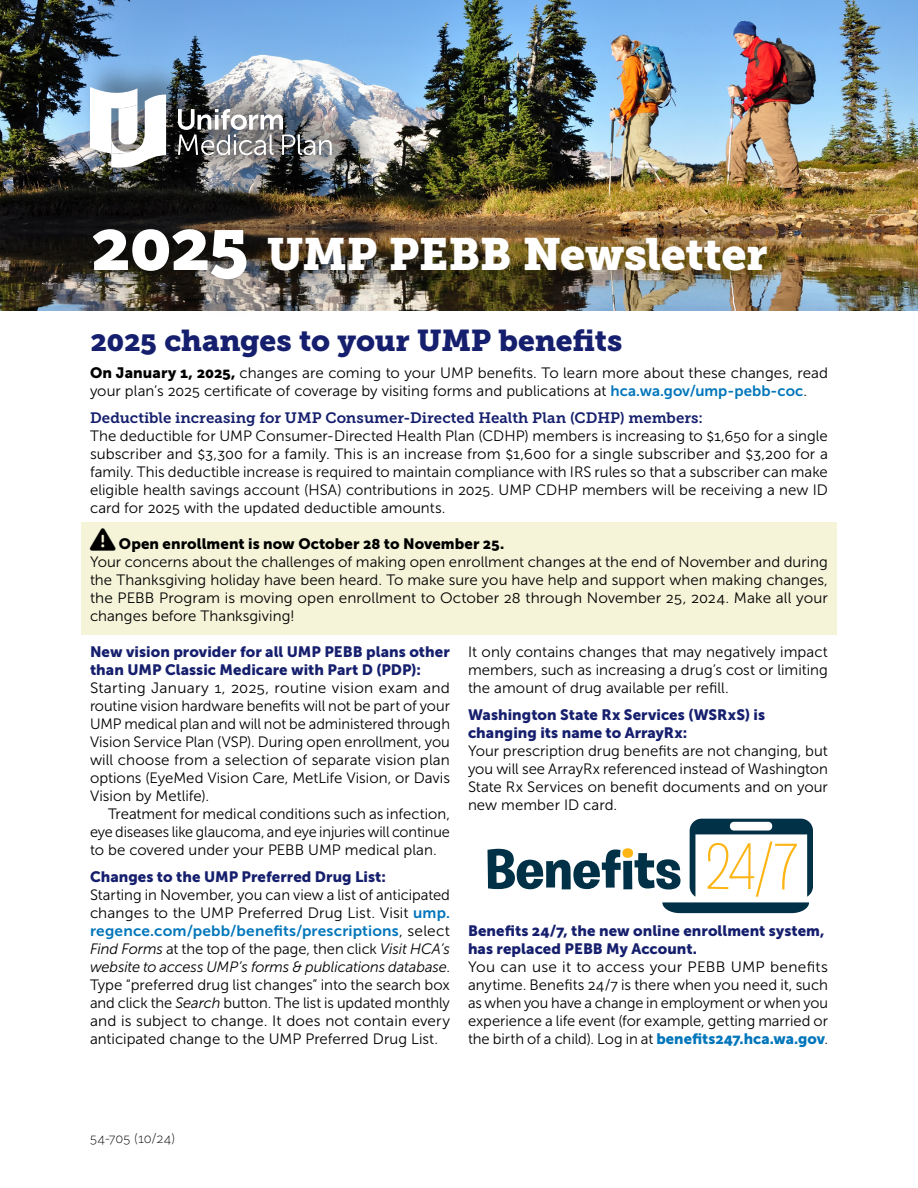
<style>
.page{position:relative;width:918px;height:1188px;background:#fff}
.page>*{position:absolute;margin:0;border:0;box-sizing:border-box;transform-origin:0 0}
.t1{font:45px "Museo Slab 900";letter-spacing:-.01em;color:#fff}
.t2{font:30px "Museo Slab 900";letter-spacing:-.005em;color:#151f6d}
.t3{font:15px/18px "Museo Sans 300";letter-spacing:.005em;color:#000;text-align:justify}
.t4{font:15px/18px "Museo Sans 900";letter-spacing:.005em;color:#151f6d}
.t5{font:15px "Museo Slab 700";letter-spacing:.005em;color:#151f6d}
.t6{font:15px "Museo Sans 900";letter-spacing:.005em;color:#000}
.t7{font:13.5px "Museo Sans 100";letter-spacing:.01em;color:#000}
.s1{font-size:72px}
.s2{font-family:"Museo Sans 900"}
.s3{font-family:"Museo Sans 700";color:#0276bb}
.s4{font-style:italic}
.s5{font-family:"Museo Sans 900";color:#0276bb}
</style>
<div class="page">
<img style="left:0;top:0;width:918px;height:310px">
<div style="left:81px;top:522px;width:756px;height:112px;background:#f5f4d9"></div>
<div style="left:53px;top:188px;width:755px;height:132px;background:#000;opacity:.53"></div>
<svg style="left:488px;top:819px;width:325px;height:94px"></svg>
<div style="left:81px;top:58px;width:301px;height:139px;background:#000;opacity:.36"></div>
<svg style="left:178px;top:109px;width:154px;height:46px"></svg>
<svg style="left:90px;top:87px;width:76px;height:81px"></svg>
<h1 class="t1" style="left:90px;top:228px;width:679px"><span class="s1">2025</span> UMP PEBB Newsletter</h1>
<h2 class="t2" style="left:90px;top:323px;width:534px">2025 changes to your UMP benefits</h2>
<p class="t3" style="left:90px;top:364px;width:740px"><span class="s2">On January 1, 2025,</span> changes are coming to your UMP benefits. To learn more about these changes, read your plan’s 2025 certificate of coverage by visiting forms and publications at <span class="s3">hca.wa.gov/ump-pebb-coc</span>.</p>
<h3 class="t5" style="left:90px;top:409px;width:615px">Deductible increasing for UMP Consumer-Directed Health Plan (CDHP) members:</h3>
<p class="t3" style="left:90px;top:427px;width:739px">The deductible for UMP Consumer-Directed Health Plan (CDHP) members is increasing to $1,650 for a single subscriber and $3,300 for a family. This is an increase from $1,600 for a single subscriber and $3,200 for a family. This deductible increase is required to maintain compliance with IRS rules so that a subscriber can make eligible health savings account (HSA) contributions in 2025. UMP CDHP members will be receiving a new ID card for 2025 with the updated deductible amounts.</p>
<p class="t6" style="left:90px;top:535px;width:416px">●▼□■▼■● Open enrollment is now October 28 to November 25.</p>
<p class="t3" style="left:90px;top:553px;width:740px">Your concerns about the challenges of making open enrollment changes at the end of November and during the Thanksgiving holiday have been heard. To make sure you have help and support when making changes, the PEBB Program is moving open enrollment to October 28 through November 25, 2024. Make all your changes before Thanksgiving!</p>
<h3 class="t4" style="left:90px;top:643px;width:361px">New vision provider for all UMP PEBB plans other than UMP Classic Medicare with Part D (PDP):</h3>
<p class="t3" style="left:90px;top:679px;width:362px">Starting January 1, 2025, routine vision exam and routine vision hardware benefits will not be part of your UMP medical plan and will not be administered through Vision Service Plan (VSP). During open enrollment, you will choose from a selection of separate vision plan options (EyeMed Vision Care, MetLife Vision, or Davis Vision by Metlife).</p>
<p class="t3" style="left:90px;top:805px;width:362px;text-indent:18px">Treatment for medical conditions such as infection, eye diseases like glaucoma, and eye injuries will continue to be covered under your PEBB UMP medical plan.</p>
<h3 class="t4" style="left:90px;top:868px;width:298px">Changes to the UMP Preferred Drug List:</h3>
<p class="t3" style="left:90px;top:886px;width:362px">Starting in November, you can view a list of anticipated changes to the UMP Preferred Drug List. Visit <span class="s3">ump. regence.com/pebb/benefits/prescriptions</span>, select <span class="s4">Find Forms</span> at the top of the page, then click <span class="s4">Visit HCA’s website to access UMP’s forms &amp; publications database</span>.<br>Type “preferred drug list changes” into the search box and click the <span class="s4">Search</span> button. The list is updated monthly and is subject to change. It does not contain every anticipated change to the UMP Preferred Drug List.</p>
<p class="t3" style="left:468px;top:643px;width:361px">It only contains changes that may negatively impact members, such as increasing a drug’s cost or limiting the amount of drug available per refill.</p>
<h3 class="t4" style="left:468px;top:706px;width:299px">Washington State Rx Services (WSRxS) is changing its name to ArrayRx:</h3>
<p class="t3" style="left:468px;top:742px;width:361px">Your prescription drug benefits are not changing, but you will see ArrayRx referenced instead of Washington State Rx Services on benefit documents and on your new member ID card.</p>
<h3 class="t4" style="left:468px;top:922px;width:358px">Benefits 24/7, the new online enrollment system, has replaced PEBB My Account.</h3>
<p class="t3" style="left:468px;top:958px;width:362px">You can use it to access your PEBB UMP benefits anytime. Benefits 24/7 is there when you need it, such as when you have a change in employment or when you experience a life event (for example, getting married or the birth of a child). Log in at <span class="s5">benefits247.hca.wa.gov</span>.</p>
<p class="t7" style="left:90px;top:1131px;width:87px">54-705 (10/24)</p>
</div>
